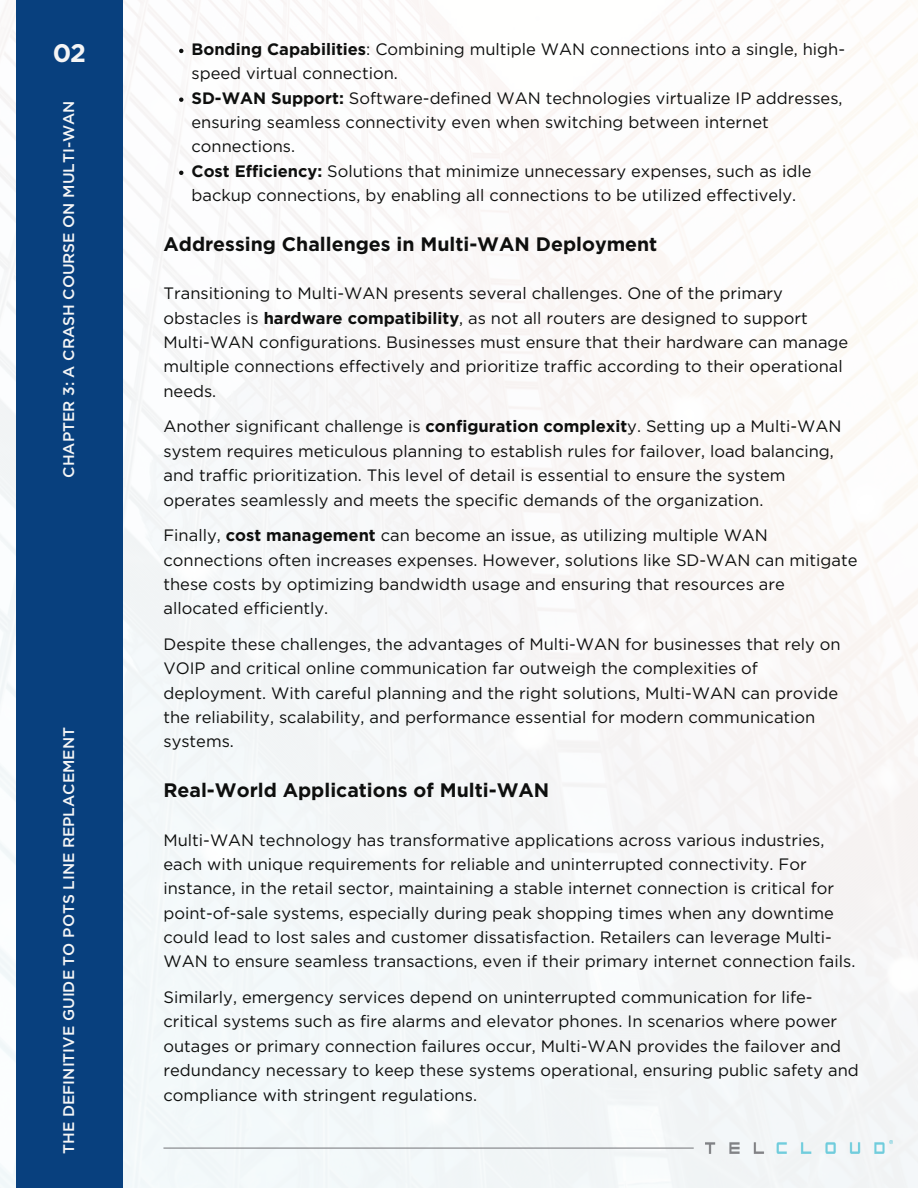
<style>
.page{position:relative;width:918px;height:1188px;background:#fff}
.page>*{position:absolute;margin:0;border:0;box-sizing:border-box;transform-origin:0 0}
.t1{font:700 25.35px "Gotham";color:#f5f5f5}
.t2{font:700 19.5px "Gotham";color:#0e0f0e}
.t3{font:16.5px/24.5px "Gotham";color:#0e0f0e}
.t4{font:500 15.45px "Gotham";color:#f5f5f5}
.s1{font-weight:700}
</style>
<div class="page">
<div style="left:16px;top:0;width:107px;height:1188px;background:#08407e"></div>
<hr style="left:163px;top:1148px;width:531px;height:1px;background:#808185">
<img style="left:705px;top:1140px;width:188px;height:14px">
<svg style="left:179px;top:49px;width:4px;height:4px"></svg>
<svg style="left:179px;top:97px;width:4px;height:5px"></svg>
<svg style="left:179px;top:171px;width:4px;height:4px"></svg>
<p class="t1" style="left:53px;top:42px;width:35px">02</p>
<p class="t4" style="left:62px;top:478px;width:379px;rotate:-90deg">CHAPTER 3: A CRASH COURSE ON MULTI-WAN</p>
<h1 class="t4" style="left:62px;top:1154px;width:428px;rotate:-90deg">THE DEFINITIVE GUIDE TO POTS LINE REPLACEMENT</h1>
<p class="t3" style="left:192px;top:38px;width:655px"><span class="s1">Bonding Capabilities</span>: Combining multiple WAN connections into a single, high&shy;speed virtual connection.</p>
<p class="t3" style="left:192px;top:87px;width:653px"><span class="s1">SD-WAN Support:</span> Software-defined WAN technologies virtualize IP addresses, ensuring seamless connectivity even when switching between internet connections.</p>
<h2 class="t3" style="left:192px;top:160px;width:621px"><span class="s1">Cost Efficiency:</span> Solutions that minimize unnecessary expenses, such as idle backup connections, by enabling all connections to be utilized effectively.</h2>
<h2 class="t2" style="left:163px;top:236px;width:495px">Addressing Challenges in Multi-WAN Deployment</h2>
<p class="t3" style="left:163px;top:282px;width:686px">Transitioning to Multi-WAN presents several challenges. One of the primary obstacles is <span class="s1">hardware compatibility</span>, as not all routers are designed to support Multi-WAN configurations. Businesses must ensure that their hardware can manage multiple connections effectively and prioritize traffic according to their operational needs.</p>
<p class="t3" style="left:163px;top:415px;width:680px">Another significant challenge is <span class="s1">configuration complexit</span>y. Setting up a Multi-WAN system requires meticulous planning to establish rules for failover, load balancing, and traffic prioritization. This level of detail is essential to ensure the system operates seamlessly and meets the specific demands of the organization.</p>
<p class="t3" style="left:163px;top:524px;width:696px">Finally, <span class="s1">cost management</span> can become an issue, as utilizing multiple WAN connections often increases expenses. However, solutions like SD-WAN can mitigate these costs by optimizing bandwidth usage and ensuring that resources are allocated efficiently.</p>
<h1 class="t3" style="left:163px;top:633px;width:679px">Despite these challenges, the advantages of Multi-WAN for businesses that rely on VOIP and critical online communication far outweigh the complexities of deployment. With careful planning and the right solutions, Multi-WAN can provide the reliability, scalability, and performance essential for modern communication systems.</h1>
<p class="t2" style="left:163px;top:782px;width:387px">Real-World Applications of Multi-WAN</p>
<p class="t3" style="left:163px;top:828px;width:693px">Multi-WAN technology has transformative applications across various industries, each with unique requirements for reliable and uninterrupted connectivity. For instance, in the retail sector, maintaining a stable internet connection is critical for point-of-sale systems, especially during peak shopping times when any downtime could lead to lost sales and customer dissatisfaction. Retailers can leverage Multi-WAN to ensure seamless transactions, even if their primary internet connection fails.</p>
<p class="t3" style="left:163px;top:986px;width:697px">Similarly, emergency services depend on uninterrupted communication for life&shy;critical systems such as fire alarms and elevator phones. In scenarios where power outages or primary connection failures occur, Multi-WAN provides the failover and redundancy necessary to keep these systems operational, ensuring public safety and compliance with stringent regulations.</p>
</div>
